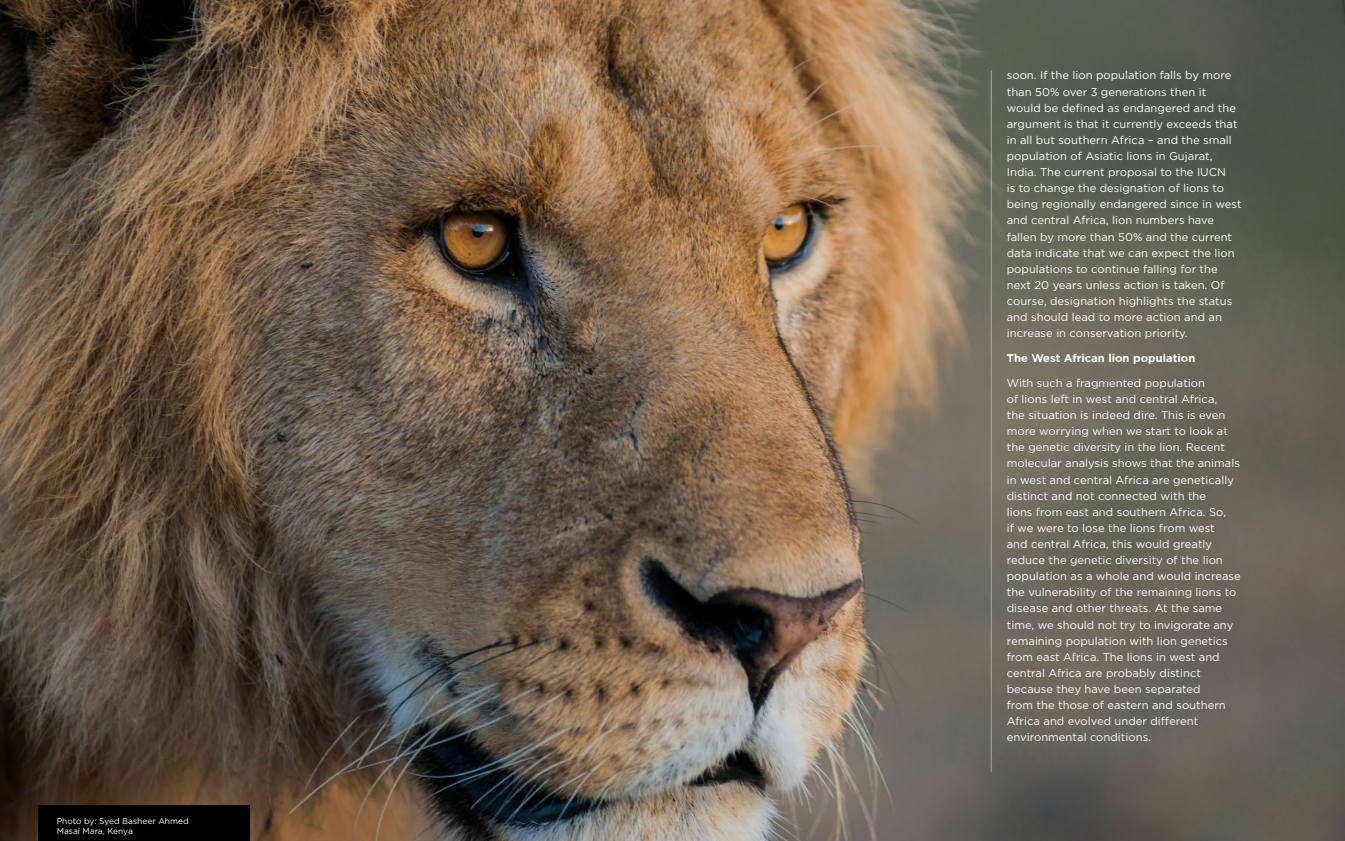
<style>
.page{position:relative;width:1345px;height:841px;background:#fff}
.page>*{position:absolute;margin:0;border:0;box-sizing:border-box;transform-origin:0 0}
.t1{font:11.2px/16.1px "Gotham";letter-spacing:.005em;color:#fff}
.t2{font:700 11.2px "Gotham";letter-spacing:.005em;color:#fff}
.t3{font:8.4px/10.1px "Gotham";color:#fff}
</style>
<div class="page">
<img style="left:0;top:0;width:1345px;height:840px">
<hr style="left:991px;top:71px;width:1px;height:700px;background:#fff">
<div style="left:39px;top:805px;width:211px;height:35px;background:#000"></div>
<p class="t3" style="left:57px;top:815px;width:133px">Photo by: Syed Basheer Ahmed<br>Masai Mara, Kenya</p>
<p class="t1" style="left:1007px;top:67px;width:236px">soon. If the lion population falls by more than 50% over 3 generations then it would be defined as endangered and the argument is that it currently exceeds that in all but southern Africa – and the small population of Asiatic lions in Gujarat, India. The current proposal to the IUCN<br>is to change the designation of lions to being regionally endangered since in west and central Africa, lion numbers have fallen by more than 50% and the current data indicate that we can expect the lion populations to continue falling for the next 20 years unless action is taken. Of course, designation highlights the status and should lead to more action and an increase in conservation priority.</p>
<p class="t2" style="left:1007px;top:350px;width:190px">The West African lion population</p>
<p class="t1" style="left:1007px;top:374px;width:235px">With such a fragmented population<br>of lions left in west and central Africa,<br>the situation is indeed dire. This is even more worrying when we start to look at the genetic diversity in the lion. Recent molecular analysis shows that the animals in west and central Africa are genetically distinct and not connected with the<br>lions from east and southern Africa. So,<br>if we were to lose the lions from west<br>and central Africa, this would greatly reduce the genetic diversity of the lion population as a whole and would increase the vulnerability of the remaining lions to disease and other threats. At the same time, we should not try to invigorate any remaining population with lion genetics from east Africa. The lions in west and central Africa are probably distinct because they have been separated<br>from the those of eastern and southern Africa and evolved under different environmental conditions.</p>
</div>
